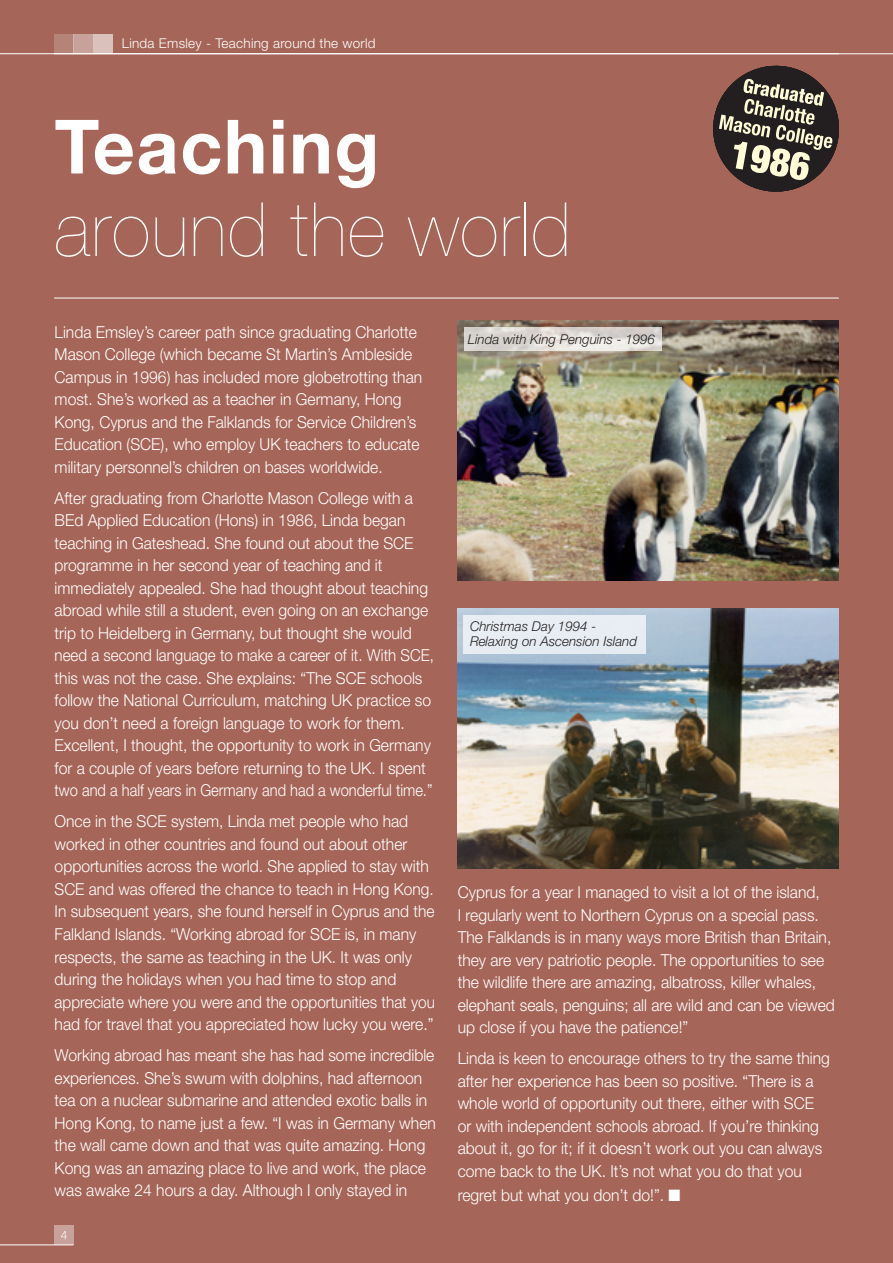
<style>
.page{position:relative;width:893px;height:1263px;background:#a56558}
.page>*{position:absolute;margin:0;border:0;box-sizing:border-box;transform-origin:0 0}
.t1{font:200 75px "Helvetica Neue";letter-spacing:.02em;color:#fff}
.t2{font:700 75px "Helvetica Neue";letter-spacing:.02em;color:#fff}
.t3{font:300 16.5px/22.5px "Helvetica Neue";color:#fff;scale:.95 1}
.t4{font:italic 300 13.5px/15px "Helvetica Neue";color:#231f20}
.t5{font:300 13.5px "Helvetica Neue";letter-spacing:.02em;color:#fff}
</style>
<div class="page">
<hr style="left:0;top:53px;width:839px;height:1px;background:#fff">
<div style="left:93px;top:34px;width:20px;height:20px;background:#dbc1bc"></div>
<div style="left:73px;top:34px;width:20px;height:20px;background:#c8a19a"></div>
<div style="left:54px;top:34px;width:19px;height:20px;background:#b68378"></div>
<hr style="left:54px;top:53px;width:839px;height:1px;background:#fff">
<hr style="left:54px;top:298px;width:785px;height:1px;background:#fff">
<img style="left:457px;top:320px;width:382px;height:260px">
<img style="left:457px;top:609px;width:382px;height:259px">
<svg style="left:464px;top:327px;width:197px;height:23px;background:#dedad5"></svg>
<div style="left:463px;top:615px;width:182px;height:39px;background:#e7edf3"></div>
<hr style="left:0;top:1244px;width:73px;height:1px;background:#fff">
<div style="left:54px;top:1225px;width:19px;height:20px;background:#c8a19a"></div>
<svg style="left:61px;top:1231px;width:6px;height:8px"></svg>
<svg style="left:713px;top:65px;width:126px;height:127px"></svg>
<p class="t5" style="left:122px;top:35px;width:255px">Linda Emsley - Teaching around the world</p>
<p class="t2" style="left:55px;top:100px;width:326px">Teaching</p>
<p class="t1" style="left:55px;top:186px;width:518px">around the world</p>
<p class="t3" style="left:55px;top:320px;width:388px">Linda Emsley’s career path since graduating Charlotte Mason College (which became St Martin’s Ambleside Campus in 1996) has included more globetrotting than most. She’s worked as a teacher in Germany, Hong Kong, Cyprus and the Falklands for Service Children’s Education (SCE), who employ UK teachers to educate military personnel’s children on bases worldwide.</p>
<p class="t3" style="left:55px;top:486px;width:401px">After graduating from Charlotte Mason College with a BEd Applied Education (Hons) in 1986, Linda began teaching in Gateshead. She found out about the SCE programme in her second year of teaching and it immediately appealed. She had thought about teaching abroad while still a student, even going on an exchange trip to Heidelberg in Germany, but thought she would need a second language to make a career of it. With SCE, this was not the case. She explains: “The SCE schools follow the National Curriculum, matching UK practice so you don’t need a foreign language to work for them.<br>Excellent, I thought, the opportunity to work in Germany for a couple of years before returning to the UK. I spent two and a half years in Germany and had a wonderful time.”</p>
<p class="t3" style="left:55px;top:810px;width:402px">Once in the SCE system, Linda met people who had worked in other countries and found out about other opportunities across the world. She applied to stay with SCE and was offered the chance to teach in Hong Kong.<br>In subsequent years, she found herself in Cyprus and the Falkland Islands. “Working abroad for SCE is, in many respects, the same as teaching in the UK. It was only during the holidays when you had time to stop and appreciate where you were and the opportunities that you had for travel that you appreciated how lucky you were.”</p>
<p class="t3" style="left:55px;top:1043px;width:403px">Working abroad has meant she has had some incredible experiences. She’s swum with dolphins, had afternoon tea on a nuclear submarine and attended exotic balls in Hong Kong, to name just a few. “I was in Germany when the wall came down and that was quite amazing. Hong Kong was an amazing place to live and work, the place was awake 24 hours a day. Although I only stayed in</p>
<p class="t4" style="left:468px;top:331px;width:189px">Linda with King Penguins - 1996</p>
<p class="t4" style="left:470px;top:619px;width:169px">Christmas Day 1994 -<br>Relaxing on Ascension Island</p>
<p class="t3" style="left:458px;top:881px;width:399px">Cyprus for a year I managed to visit a lot of the island,<br>I regularly went to Northern Cyprus on a special pass.<br>The Falklands is in many ways more British than Britain, they are very patriotic people. The opportunities to see the wildlife there are amazing, albatross, killer whales, elephant seals, penguins; all are wild and can be viewed up close if you have the patience!”</p>
<p class="t3" style="left:458px;top:1047px;width:393px">Linda is keen to encourage others to try the same thing after her experience has been so positive. “There is a whole world of opportunity out there, either with SCE or with independent schools abroad. If you’re thinking about it, go for it; if it doesn’t work out you can always come back to the UK. It’s not what you do that you</p>
<p class="t3" style="left:458px;top:1184px;width:236px">regret but what you don’t do!”. ■</p>
</div>
